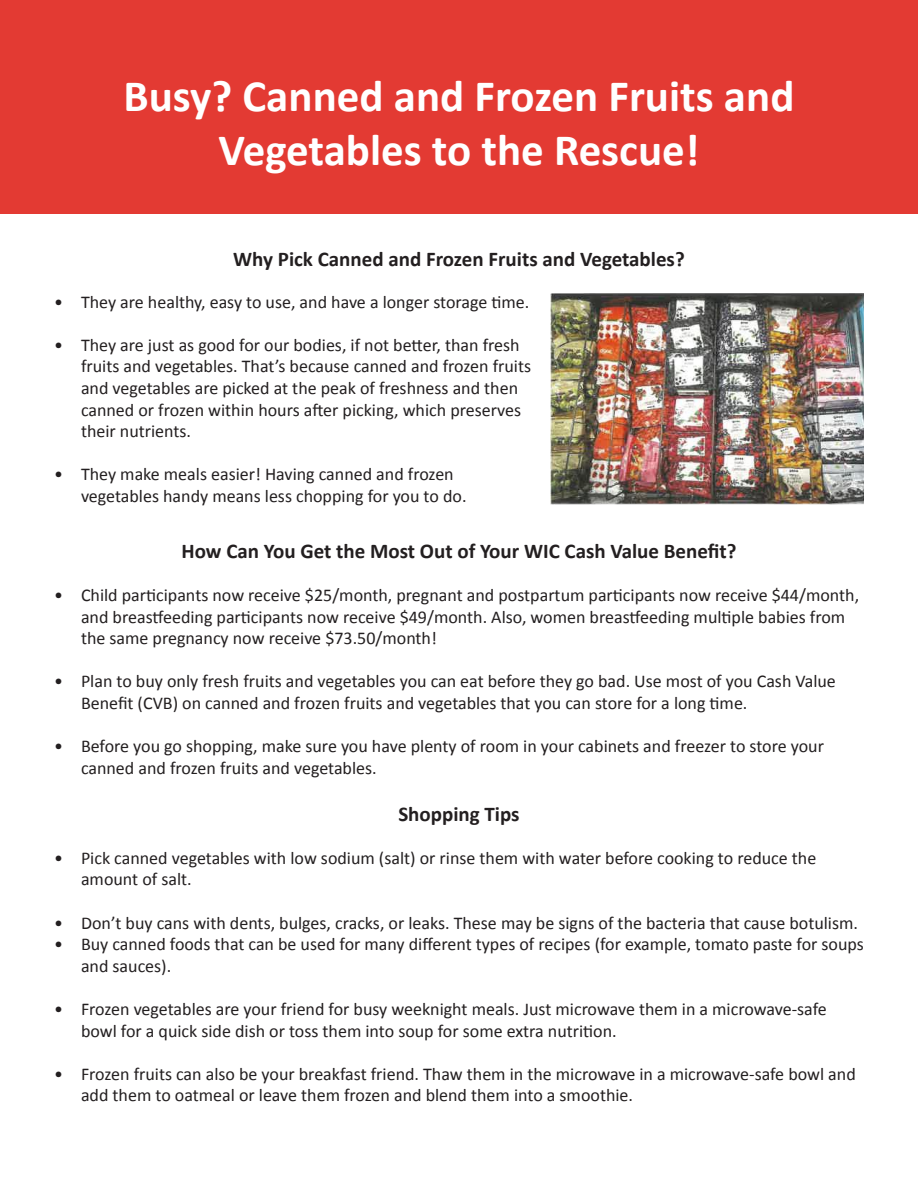
<style>
.page{position:relative;width:918px;height:1188px;background:#fff}
.page>*{position:absolute;margin:0;border:0;box-sizing:border-box;transform-origin:0 0}
.t1{font:700 45px/54px "Calibri";color:#fff;text-align:center}
.t2{font:700 21px "Calibri";color:#231f20}
.t3{font:18px/21.6px "Calibri";color:#231f20}
</style>
<div class="page">
<div style="left:0;top:0;width:918px;height:214px;background:#e33a33"></div>
<img style="left:551px;top:294px;width:313px;height:211px">
<p class="t1" style="left:124px;top:68px;width:672px">Busy? Canned and Frozen Fruits and<br>Vegetables to the Rescue!</p>
<p class="t2" style="left:233px;top:244px;width:453px">Why Pick Canned and Frozen Fruits and Vegetables?</p>
<p class="t3" style="left:54px;top:290px;width:477px">• They are healthy, easy to use, and have a longer storage time.</p>
<p class="t3" style="left:81px;top:334px;width:452px;text-indent:-27px">• They are just as good for our bodies, if not better, than fresh fruits and vegetables. That’s because canned and frozen fruits and vegetables are picked at the peak of freshness and then canned or frozen within hours after picking, which preserves their nutrients.</p>
<p class="t3" style="left:81px;top:463px;width:387px;text-indent:-27px">• They make meals easier! Having canned and frozen vegetables handy means less chopping for you to do.</p>
<p class="t2" style="left:181px;top:536px;width:557px">How Can You Get the Most Out of Your WIC Cash Value Benefit?</p>
<p class="t3" style="left:81px;top:584px;width:780px;text-indent:-27px">• Child participants now receive $25/month, pregnant and postpartum participants now receive $44/month, and breastfeeding participants now receive $49/month. Also, women breastfeeding multiple babies from the same pregnancy now receive $73.50/month!</p>
<p class="t3" style="left:81px;top:670px;width:756px;text-indent:-27px">• Plan to buy only fresh fruits and vegetables you can eat before they go bad. Use most of you Cash Value<br>Benefit (CVB) on canned and frozen fruits and vegetables that you can store for a long time.</p>
<p class="t3" style="left:81px;top:735px;width:745px;text-indent:-27px">• Before you go shopping, make sure you have plenty of room in your cabinets and freezer to store your canned and frozen fruits and vegetables.</p>
<p class="t2" style="left:398px;top:799px;width:123px">Shopping Tips</p>
<p class="t3" style="left:81px;top:847px;width:737px;text-indent:-27px">• Pick canned vegetables with low sodium (salt) or rinse them with water before cooking to reduce the amount of salt.</p>
<p class="t3" style="left:54px;top:911px;width:806px">• Don’t buy cans with dents, bulges, cracks, or leaks. These may be signs of the bacteria that cause botulism.</p>
<p class="t3" style="left:81px;top:933px;width:784px;text-indent:-27px">• Buy canned foods that can be used for many different types of recipes (for example, tomato paste for soups and sauces).</p>
<p class="t3" style="left:81px;top:998px;width:747px;text-indent:-27px">• Frozen vegetables are your friend for busy weeknight meals. Just microwave them in a microwave-safe bowl for a quick side dish or toss them into soup for some extra nutrition.</p>
<p class="t3" style="left:81px;top:1063px;width:776px;text-indent:-27px">• Frozen fruits can also be your breakfast friend. Thaw them in the microwave in a microwave-safe bowl and add them to oatmeal or leave them frozen and blend them into a smoothie.</p>
</div>
